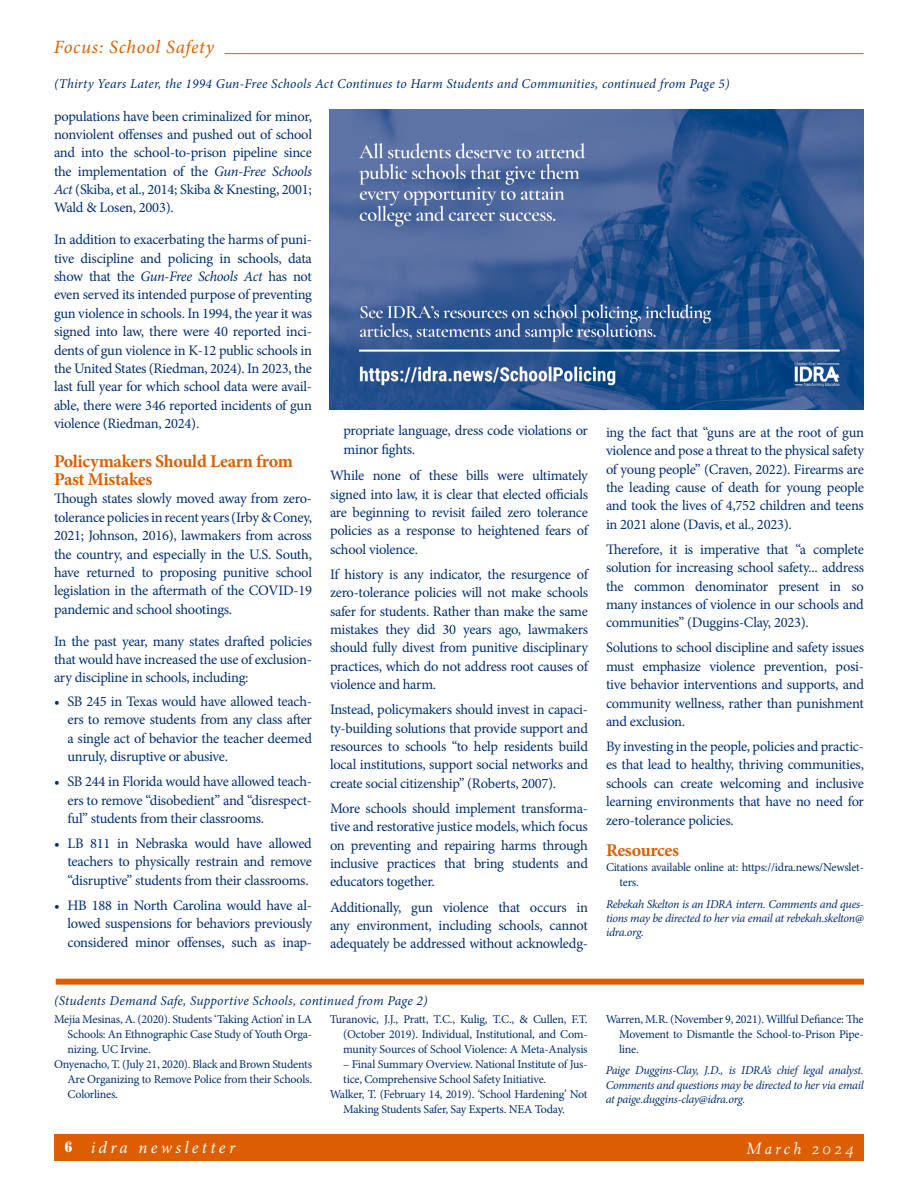
<style>
.page{position:relative;width:918px;height:1188px;background:#fff}
.page>*{position:absolute;margin:0;border:0;box-sizing:border-box;transform-origin:0 0}
.t1{font:italic 18.75px "Minion Pro";letter-spacing:.035em;color:#dc5e00}
.subhead{font:700 18px/18.3px "Minion Pro";letter-spacing:-.02em;color:#dc5e00}
.Subhead_para{font:700 18px "Minion Pro";letter-spacing:-.02em;color:#dc5e00}
.t2{font:italic 16.8px "Minion Pro";letter-spacing:.195em;color:#fff}
.t3{font:italic 16.8px "Eldorado Text";letter-spacing:.2em;color:#fff}
.body{font:14.4px/18.3px "Minion Pro";letter-spacing:-.02em;color:#002f73;text-align:justify}
.body-2{font:italic 13.5px "Minion Pro";letter-spacing:.01em;color:#002f73}
.Resource_list{font:12px/15px "Minion Pro";letter-spacing:-.02em;color:#002f73;text-align:justify}
.Author_IDRA{font:italic 12px/14.4px "Minion Pro";letter-spacing:-.025em;color:#002f73;text-align:justify}
.Paragraph_Style_1{font:italic 12px/14.4px "Minion Pro";letter-spacing:-.03em;color:#002f73;text-align:justify}
.s1{font-style:italic}
.s2{font-family:"Inflex MT Std";font-weight:700;font-style:normal;font-size:15px}
</style>
<div class="page">
<div style="left:54px;top:1134px;width:810px;height:27px;background:#dc5e00"></div>
<hr style="left:225px;top:53px;width:639px;height:1px;background:#dc5e00">
<div style="left:56px;top:979px;width:808px;height:6px;background:#dc5e00"></div>
<img style="left:330px;top:109px;width:533px;height:300px">
<h1 class="t1" style="left:54px;top:34px;width:162px">Focus: School Safety</h1>
<p class="body-2" style="left:54px;top:75px;width:677px">(Thirty Years Later, the 1994 Gun-Free Schools Act Continues to Harm Students and Communities, continued from Page 5)</p>
<p class="body" style="left:54px;top:107px;width:260px">populations have been criminalized for minor, nonviolent offenses and pushed out of school and into the school-to-prison pipeline since the implementation of the <span class="s1">Gun-Free Schools Act</span> (Skiba, et al., 2014; Skiba &amp; Knesting, 2001; Wald &amp; Losen, 2003).</p>
<p class="body" style="left:54px;top:231px;width:260px">In addition to exacerbating the harms of puni&shy;tive discipline and policing in schools, data show that the <span class="s1">Gun-Free Schools Act</span> has not even served its intended purpose of preventing gun violence in schools. In 1994, the year it was signed into law, there were 40 reported inci&shy;dents of gun violence in K-12 public schools in the United States (Riedman, 2024). In 2023, the last full year for which school data were avail&shy;able, there were 346 reported incidents of gun violence (Riedman, 2024).</p>
<p class="subhead" style="left:54px;top:452px;width:240px">Policymakers Should Learn from<br>Past Mistakes</p>
<p class="body" style="left:54px;top:490px;width:260px">Though states slowly moved away from zero&shy;tolerance policies in recent years (Irby &amp; Coney, 2021; Johnson, 2016), lawmakers from across the country, and especially in the U.S. South, have returned to proposing punitive school legislation in the aftermath of the COVID-19 pandemic and school shootings.</p>
<p class="body" style="left:54px;top:632px;width:260px">In the past year, many states drafted policies that would have increased the use of exclusion&shy;ary discipline in schools, including:</p>
<p class="body" style="left:68px;top:692px;width:246px;text-indent:-14px">• SB 245 in Texas would have allowed teach&shy;ers to remove students from any class after a single act of behavior the teacher deemed unruly, disruptive or abusive.</p>
<p class="body" style="left:68px;top:772px;width:246px;text-indent:-14px">• SB 244 in Florida would have allowed teach&shy;ers to remove “disobedient” and “disrespect&shy;ful” students from their classrooms.</p>
<p class="body" style="left:68px;top:834px;width:246px;text-indent:-14px">• LB 811 in Nebraska would have allowed teachers to physically restrain and remove “disruptive” students from their classrooms.</p>
<p class="body" style="left:68px;top:896px;width:246px;text-indent:-14px">• HB 188 in North Carolina would have al&shy;lowed suspensions for behaviors previously considered minor offenses, such as inap-</p>
<p class="body" style="left:344px;top:422px;width:246px">propriate language, dress code violations or minor fights.</p>
<p class="body" style="left:330px;top:467px;width:260px">While none of these bills were ultimately signed into law, it is clear that elected officials are beginning to revisit failed zero tolerance policies as a response to heightened fears of school violence.</p>
<p class="body" style="left:330px;top:565px;width:260px">If history is any indicator, the resurgence of zero-tolerance policies will not make schools safer for students. Rather than make the same mistakes they did 30 years ago, lawmakers should fully divest from punitive disciplinary practices, which do not address root causes of violence and harm.</p>
<p class="body" style="left:330px;top:701px;width:260px">Instead, policymakers should invest in capaci&shy;ty-building solutions that provide support and resources to schools “to help residents build local institutions, support social networks and create social citizenship” (Roberts, 2007).</p>
<p class="body" style="left:330px;top:799px;width:260px">More schools should implement transforma&shy;tive and restorative justice models, which focus on preventing and repairing harms through inclusive practices that bring students and educators together.</p>
<p class="body" style="left:330px;top:898px;width:260px">Additionally, gun violence that occurs in any environment, including schools, cannot adequately be addressed without acknowledg-</p>
<p class="body" style="left:606px;top:423px;width:260px">ing the fact that “guns are at the root of gun violence and pose a threat to the physical safety of young people” (Craven, 2022). Firearms are the leading cause of death for young people and took the lives of 4,752 children and teens in 2021 alone (Davis, et al., 2023).</p>
<p class="body" style="left:606px;top:540px;width:260px">Therefore, it is imperative that “a complete solution for increasing school safety... address the common denominator present in so many instances of violence in our schools and communities” (Duggins-Clay, 2023).</p>
<p class="body" style="left:606px;top:639px;width:260px">Solutions to school discipline and safety issues must emphasize violence prevention, posi&shy;tive behavior interventions and supports, and community wellness, rather than punishment and exclusion.</p>
<p class="body" style="left:606px;top:737px;width:260px">By investing in the people, policies and practic&shy;es that lead to healthy, thriving communities, schools can create welcoming and inclusive learning environments that have no need for zero-tolerance policies.</p>
<p class="Subhead_para" style="left:606px;top:838px;width:74px">Resources</p>
<p class="Resource_list" style="left:620px;top:860px;width:246px;text-indent:-14px">Citations available online at: https://idra.news/Newslet&shy;ters.</p>
<p class="Paragraph_Style_1" style="left:606px;top:896px;width:259px">Rebekah Skelton is an IDRA intern. Comments and ques&shy;tions may be directed to her via email at rebekah.skelton@ idra.org.</p>
<p class="body-2" style="left:54px;top:992px;width:375px">(Students Demand Safe, Supportive Schools, continued from Page 2)</p>
<p class="Resource_list" style="left:68px;top:1012px;width:246px;text-indent:-14px">Mejia Mesinas, A. (2020). Students ‘Taking Action’ in LA Schools: An Ethnographic Case Study of Youth Orga&shy;nizing. UC Irvine.</p>
<p class="Resource_list" style="left:68px;top:1057px;width:246px;text-indent:-14px">Onyenacho, T. (July 21, 2020). Black and Brown Students Are Organizing to Remove Police from their Schools.<br>Colorlines.</p>
<p class="Resource_list" style="left:343px;top:1012px;width:246px;text-indent:-14px">Turanovic, J.J., Pratt, T.C., Kulig, T.C., &amp; Cullen, F.T. (October 2019). Individual, Institutional, and Com&shy;munity Sources of School Violence: A Meta-Analysis</p>
<p class="Resource_list" style="left:343px;top:1057px;width:246px">– Final Summary Overview. National Institute of Jus&shy;tice, Comprehensive School Safety Initiative.</p>
<p class="Resource_list" style="left:343px;top:1087px;width:246px;text-indent:-14px">Walker, T. (February 14, 2019). ‘School Hardening’ Not<br>Making Students Safer, Say Experts. NEA Today.</p>
<p class="Resource_list" style="left:619px;top:1012px;width:246px;text-indent:-14px">Warren, M.R. (November 9, 2021). Willful Defiance: The Movement to Dismantle the School-to-Prison Pipe&shy;line.</p>
<p class="Author_IDRA" style="left:606px;top:1063px;width:259px">Paige Duggins-Clay, J.D., is IDRA’s chief legal analyst.<br>Comments and questions may be directed to her via email at paige.duggins-clay@idra.org.</p>
<p class="t2" style="left:65px;top:1136px;width:172px"><span class="s2">6</span> idra newsletter</p>
<p class="t3" style="left:747px;top:1139px;width:109px">March 2024</p>
</div>
